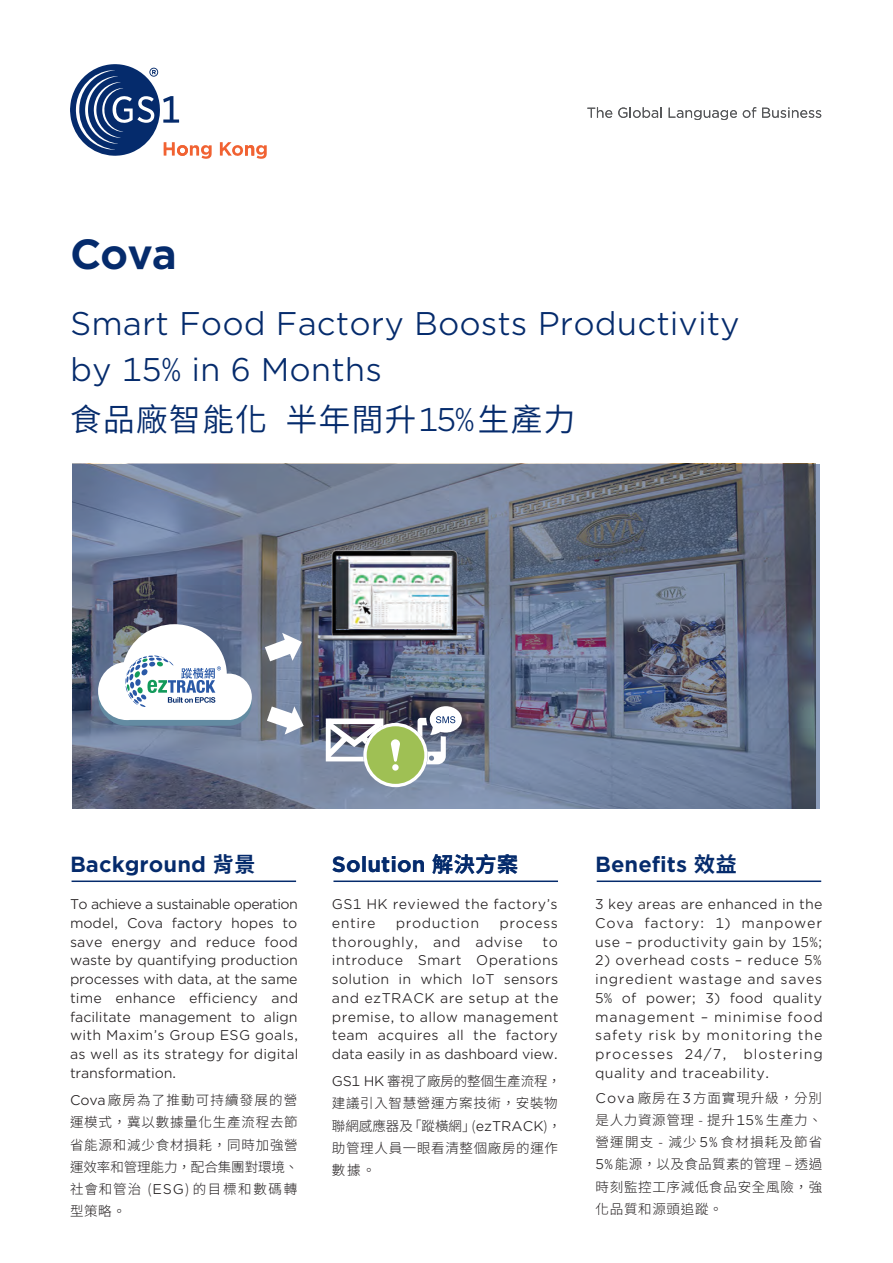
<style>
.page{position:relative;width:893px;height:1263px;background:#fff}
.page>*{position:absolute;margin:0;border:0;box-sizing:border-box;transform-origin:0 0}
.t1{font:700 40.5px "Gotham Office";color:#052b6c}
.t2{font:31.5px/46.5px "Gotham Office";color:#052b6c}
.t3{font:31.5px "Source Han Sans TW";letter-spacing:.05em;color:#052b6c}
.t4{font:700 21px "Gotham Office";color:#052b6c}
.t5{font:13.5px/18.8px "Gotham Office";letter-spacing:.025em;color:#231f20;text-align:justify}
.t6{font:300 13.5px/22.2px "Source Han Sans TW";letter-spacing:.05em;color:#231f20;text-align:justify}
.s1{font-family:"Gotham Office"}
.s2{font-family:"Source Han Sans TW"}
.s3{font-family:"Gotham Office";font-weight:400}
</style>
<div class="page">
<svg style="left:587px;top:107px;width:25px;height:11px"></svg>
<svg style="left:618px;top:107px;width:44px;height:11px"></svg>
<svg style="left:669px;top:108px;width:68px;height:12px"></svg>
<svg style="left:743px;top:107px;width:13px;height:11px"></svg>
<svg style="left:762px;top:107px;width:59px;height:11px"></svg>
<svg style="left:220px;top:142px;width:47px;height:17px"></svg>
<svg style="left:70px;top:64px;width:142px;height:95px"></svg>
<svg style="left:73px;top:464px;width:747px;height:344px;background:#68738a"></svg>
<hr style="left:72px;top:880px;width:224px;height:2px;background:#052b6c">
<hr style="left:597px;top:880px;width:224px;height:2px;background:#052b6c">
<hr style="left:333px;top:880px;width:225px;height:2px;background:#052b6c">
<svg style="left:265px;top:633px;width:37px;height:28px"></svg>
<svg style="left:267px;top:706px;width:37px;height:29px"></svg>
<svg style="left:98px;top:624px;width:154px;height:102px"></svg>
<img style="left:314px;top:547px;width:160px;height:98px">
<svg style="left:326px;top:706px;width:136px;height:78px"></svg>
<hr style="left:297px;top:911px;width:1px;height:352px;background:#ed028c">
<hr style="left:557px;top:911px;width:1px;height:352px;background:#ed028c">
<hr style="left:822px;top:911px;width:1px;height:352px;background:#ed028c">
<p class="t1" style="left:70px;top:226px;width:108px">Cova</p>
<p class="t2" style="left:70px;top:299px;width:671px">Smart Food Factory Boosts Productivity by 15% in 6 Months</p>
<p class="t3" style="left:70px;top:402px;width:507px">食品廠智能化 半年間升<span class="s1">15%</span>生產力</p>
<p class="t4" style="left:332px;top:850px;width:188px">Solution <span class="s2">解決方案</span></p>
<p class="t4" style="left:70px;top:850px;width:187px">Background <span class="s2">背景</span></p>
<p class="t4" style="left:595px;top:850px;width:143px">Benefits <span class="s2">效益</span></p>
<p class="t5" style="left:70px;top:894px;width:230px">To achieve a sustainable operation model, Cova factory hopes to save energy and reduce food waste by quantifying production processes with data, at the same time enhance efficiency and facilitate management to align with Maxim’s Group ESG goals, as well as its strategy for digital transformation.</p>
<p class="t5" style="left:332px;top:894px;width:227px">GS1 HK reviewed the factory’s entire</p>
<p class="t5" style="left:396px;top:913px;width:85px">production</p>
<p class="t5" style="left:332px;top:913px;width:228px;text-indent:167px">process thoroughly, and advise</p>
<p class="t5" style="left:332px;top:932px;width:228px;text-indent:211px">to introduce Smart Operations solution in which IoT sensors and ezTRACK are setup at the premise, to allow management team acquires all the factory data easily in as dashboard view.</p>
<p class="t6" style="left:332px;top:1070px;width:231px;text-align:left"><span class="s3">GS1 HK</span> 審視了廠房的整個生產流程，建議引入智慧營運方案技術，安裝物聯網感應器及「蹤橫網」(<span class="s3">ezTRACK</span>)，助管理人員一眼看清整個廠房的運作數據。</p>
<p class="t6" style="left:70px;top:1089px;width:230px"><span class="s3">Cova</span>廠房為了推動可持續發展的營運模式，冀以數據量化生產流程去節省能源和減少食材損耗，同時加強營運效率和管理能力，配合集團對環境、社會和管治 (<span class="s3">ESG</span>) 的目標和數碼轉型策略。</p>
<p class="t5" style="left:595px;top:894px;width:229px">3 key areas are enhanced in the Cova factory: 1) manpower use – productivity gain by 15%;</p>
<p class="t5" style="left:595px;top:951px;width:229px">2) overhead costs – reduce 5% ingredient wastage and saves 5% of power; 3) food quality management – minimise food safety risk by monitoring the processes 24/7, blostering quality and traceability.</p>
<p class="t6" style="left:596px;top:1087px;width:228px"><span class="s3">Cova</span> 廠房在<span class="s3">3</span>方面實現升級，分別是人力資源管理 - 提升<span class="s3">15%</span> 生產力、營運開支 - 減少 <span class="s3">5%</span> 食材損耗及節省<span class="s3">5%</span>能源，以及食品質素的管理 ‒ 透過時刻監控工序減低食品安全風險，強化品質和源頭追蹤。</p>
</div>
